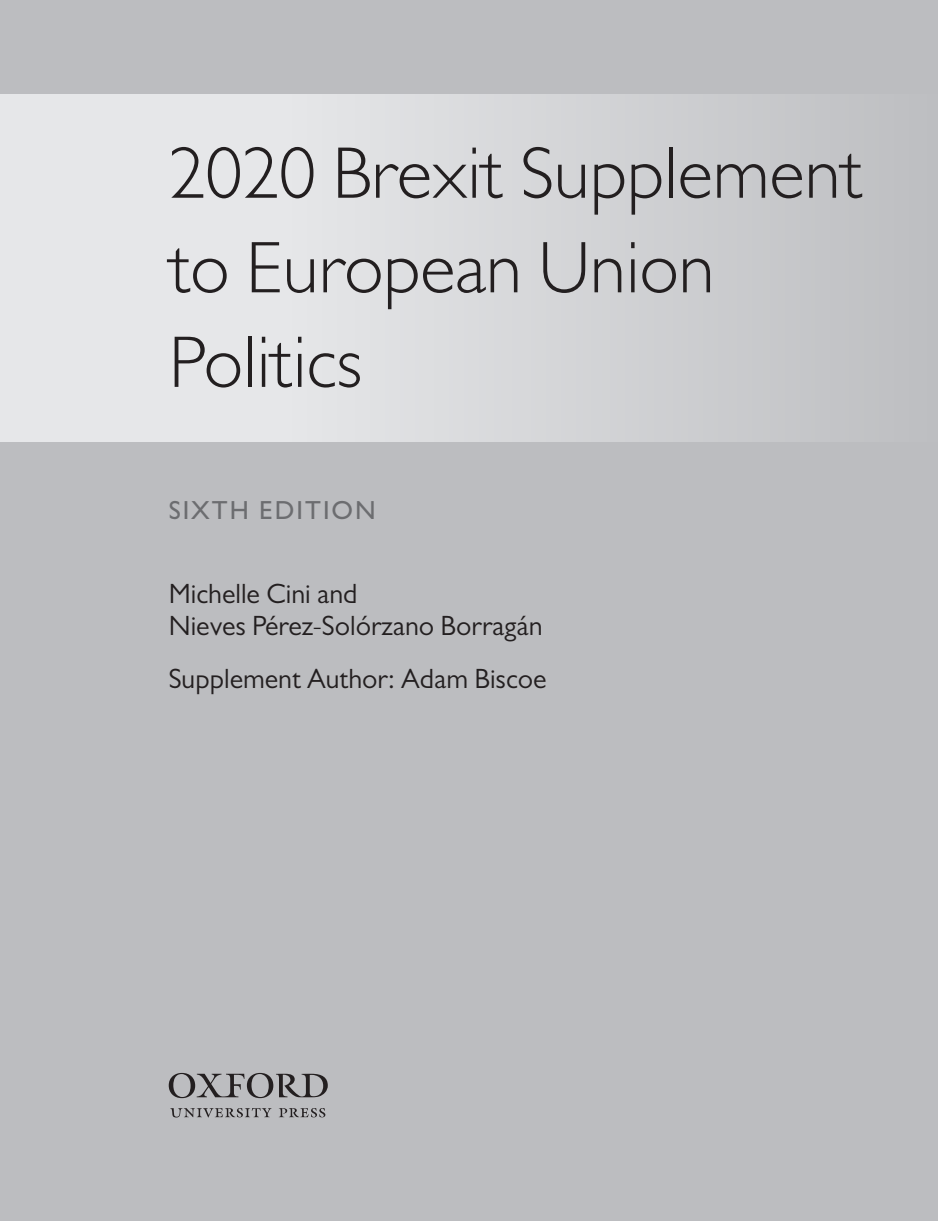
<style>
.page{position:relative;width:938px;height:1221px;background:#fff}
.page>*{position:absolute;margin:0;border:0;box-sizing:border-box;transform-origin:0 0}
.t1{font:300 73.5px/94.5px "Gill Sans MT Std";color:#231f20}
.t2{font:56px "OUP2";color:#231f20}
.t3{font:28px/31.5px "Gill Sans MT Std";color:#231f20}
.t4{font:500 26.25px "Gill Sans MT Std";letter-spacing:.075em;color:#6c6d70}
</style>
<div class="page">
<div style="left:0;top:0;width:938px;height:1220px;background:#bcbdc0"></div>
<div style="left:0;top:94px;width:938px;height:347px;background:linear-gradient(to right,#eff0f1,#c1c2c4)"></div>
<h1 class="t1" style="left:169px;top:124px;width:696px">2020 Brexit Supplement to European Union<br>Politics</h1>
<p class="t4" style="left:169px;top:495px;width:208px">SIXTH EDITION</p>
<p class="t3" style="left:169px;top:578px;width:375px">Michelle Cini and<br>Nieves Pérez-Solórzano Borragán</p>
<p class="t3" style="left:169px;top:662px;width:379px">Supplement Author: Adam Biscoe</p>
<h2 class="t2" style="left:169px;top:1064px;width:160px">1</h2>
</div>
